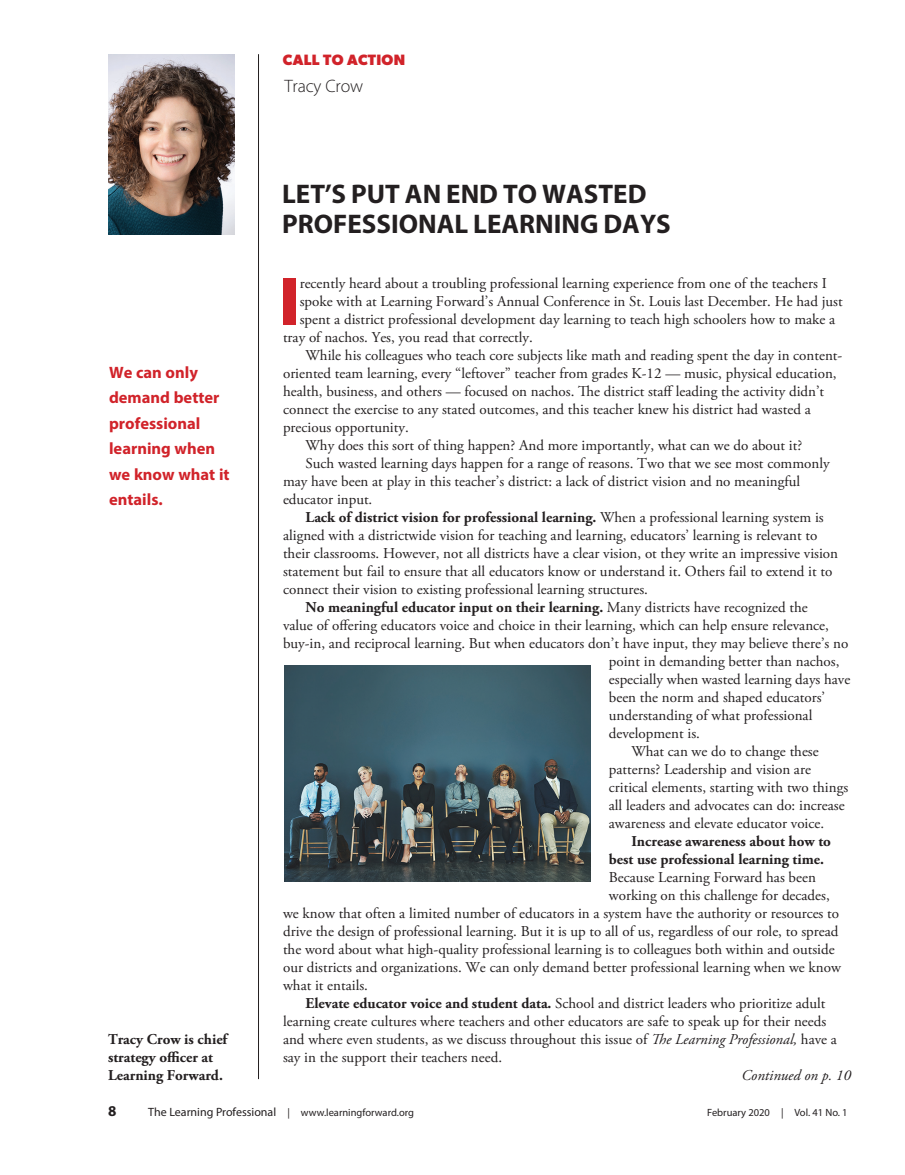
<style>
.page{position:relative;width:905px;height:1175px;background:#fff}
.page>*{position:absolute;margin:0;border:0;box-sizing:border-box;transform-origin:0 0}
.body{font:900 68.4px "Myriad Pro";color:#d1232a}
.body-2{font:700 27px/30px "Myriad Pro";color:#231f20}
.box{font:300 18px "Myriad Pro";letter-spacing:-.01em;color:#231f20}
.box-2{font:700 16.5px/25.5px "Myriad Pro";color:#d1232a}
.body-3{font:15px/18px "Adobe Garamond Pro";color:#231f20}
.body-4{font:700 15px/18px "Adobe Garamond Pro";color:#231f20}
.toppers{font:italic 15px "Adobe Garamond Pro";color:#231f20}
.t1{font:700 15px "Gibson";letter-spacing:.02em;color:#d1232a}
.t2{font:700 15px "Myriad Pro";color:#231f20}
.t3{font:10.5px "Myriad Pro";color:#231f20}
.s1{font-weight:700}
.s2{font-weight:400}
.s3{font-style:italic}
.s4{font-size:12px}
</style>
<div class="page">
<hr style="left:258px;top:54px;width:1px;height:1025px;background:#231f20">
<img style="left:108px;top:54px;width:126px;height:180px">
<img style="left:285px;top:666px;width:306px;height:216px">
<p class="t1" style="left:283px;top:51px;width:124px">CALL TO ACTION</p>
<p class="box" style="left:284px;top:75px;width:80px">Tracy Crow</p>
<p class="box-2" style="left:109px;top:359px;width:122px">We can only demand better professional learning when we know what it entails.</p>
<p class="body-4" style="left:108px;top:1031px;width:121px">Tracy Crow is chief strategy officer at<br>Learning Forward.</p>
<p class="body-2" style="left:282px;top:178px;width:390px">LET’S PUT AN END TO WASTED<br>PROFESSIONAL LEARNING DAYS</p>
<p class="body" style="left:279px;top:255px;width:22px">I</p>
<p class="body-3" style="left:300px;top:275px;width:528px">recently heard about a troubling professional learning experience from one of the teachers I</p>
<p class="body-3" style="left:300px;top:293px;width:544px">spoke with at Learning Forward’s Annual Conference in St. Louis last December. He had just</p>
<p class="body-3" style="left:300px;top:311px;width:537px">spent a district professional development day learning to teach high schoolers how to make a</p>
<p class="body-3" style="left:283px;top:329px;width:251px">tray of nachos. Yes, you read that correctly.</p>
<p class="body-3" style="left:283px;top:347px;width:560px;text-indent:22px">While his colleagues who teach core subjects like math and reading spent the day in content&shy;oriented team learning, every “leftover” teacher from grades K-12 — music, physical education, health, business, and others — focused on nachos. The district staff leading the activity didn’t connect the exercise to any stated outcomes, and this teacher knew his district had wasted a precious opportunity.</p>
<p class="body-3" style="left:305px;top:437px;width:498px">Why does this sort of thing happen? And more importantly, what can we do about it?</p>
<p class="body-3" style="left:283px;top:455px;width:548px;text-indent:22px">Such wasted learning days happen for a range of reasons. Two that we see most commonly may have been at play in this teacher’s district: a lack of district vision and no meaningful educator input.</p>
<p class="body-3" style="left:283px;top:509px;width:556px;text-indent:22px"><span class="s1">Lack of district vision for professional learning.</span> When a professional learning system is aligned with a districtwide vision for teaching and learning, educators’ learning is relevant to their classrooms. However, not all districts have a clear vision, ot they write an impressive vision statement but fail to ensure that all educators know or understand it. Others fail to extend it to connect their vision to existing professional learning structures.</p>
<p class="body-4" style="left:305px;top:599px;width:503px">No meaningful educator input on their learning. <span class="s2">Many districts have recognized the</span></p>
<p class="body-3" style="left:283px;top:617px;width:547px">value of offering educators voice and choice in their learning, which can help ensure relevance,</p>
<p class="body-3" style="left:283px;top:635px;width:566px">buy-in, and reciprocal learning. But when educators don’t have input, they may believe there’s no</p>
<p class="body-3" style="left:609px;top:653px;width:232px">point in demanding better than nachos,</p>
<p class="body-3" style="left:609px;top:671px;width:243px">especially when wasted learning days have</p>
<p class="body-3" style="left:609px;top:689px;width:218px">been the norm and shaped educators’</p>
<p class="body-3" style="left:609px;top:707px;width:205px">understanding of what professional</p>
<p class="body-3" style="left:609px;top:725px;width:93px">development is.</p>
<p class="body-3" style="left:609px;top:743px;width:241px;text-indent:22px">What can we do to change these patterns? Leadership and vision are critical elements, starting with two things all leaders and advocates can do: increase awareness and elevate educator voice.</p>
<p class="body-4" style="left:631px;top:833px;width:201px">Increase awareness about how to</p>
<p class="body-4" style="left:609px;top:851px;width:217px">best use professional learning time.</p>
<p class="body-3" style="left:609px;top:869px;width:208px">Because Learning Forward has been</p>
<p class="body-3" style="left:609px;top:887px;width:222px">working on this challenge for decades,</p>
<p class="body-3" style="left:283px;top:905px;width:557px">we know that often a limited number of educators in a system have the authority or resources to</p>
<p class="body-3" style="left:283px;top:923px;width:557px">drive the design of professional learning. But it is up to all of us, regardless of our role, to spread</p>
<p class="body-3" style="left:283px;top:941px;width:553px">the word about what high-quality professional learning is to colleagues both within and outside</p>
<p class="body-3" style="left:283px;top:959px;width:559px">our districts and organizations. We can only demand better professional learning when we know</p>
<p class="body-3" style="left:283px;top:977px;width:86px">what it entails.</p>
<p class="body-3" style="left:283px;top:995px;width:555px;text-indent:23px"><span class="s1">Elevate educator voice and student data.</span> School and district leaders who prioritize adult learning create cultures where teachers and other educators are safe to speak up for their needs and where even students, as we discuss throughout this issue of <span class="s3">The Learning Professional,</span> have a say in the support their teachers need.</p>
<p class="toppers" style="left:741px;top:1066px;width:111px">Continued on p. 10</p>
<p class="t2" style="left:108px;top:1101px;width:10px">8</p>
<p class="t3" style="left:148px;top:1106px;width:267px"><span class="s4">The Learning Professional</span> | www.learningforward.org</p>
<p class="t3" style="left:707px;top:1106px;width:142px">February 2020 | Vol. 41 No. 1</p>
</div>
